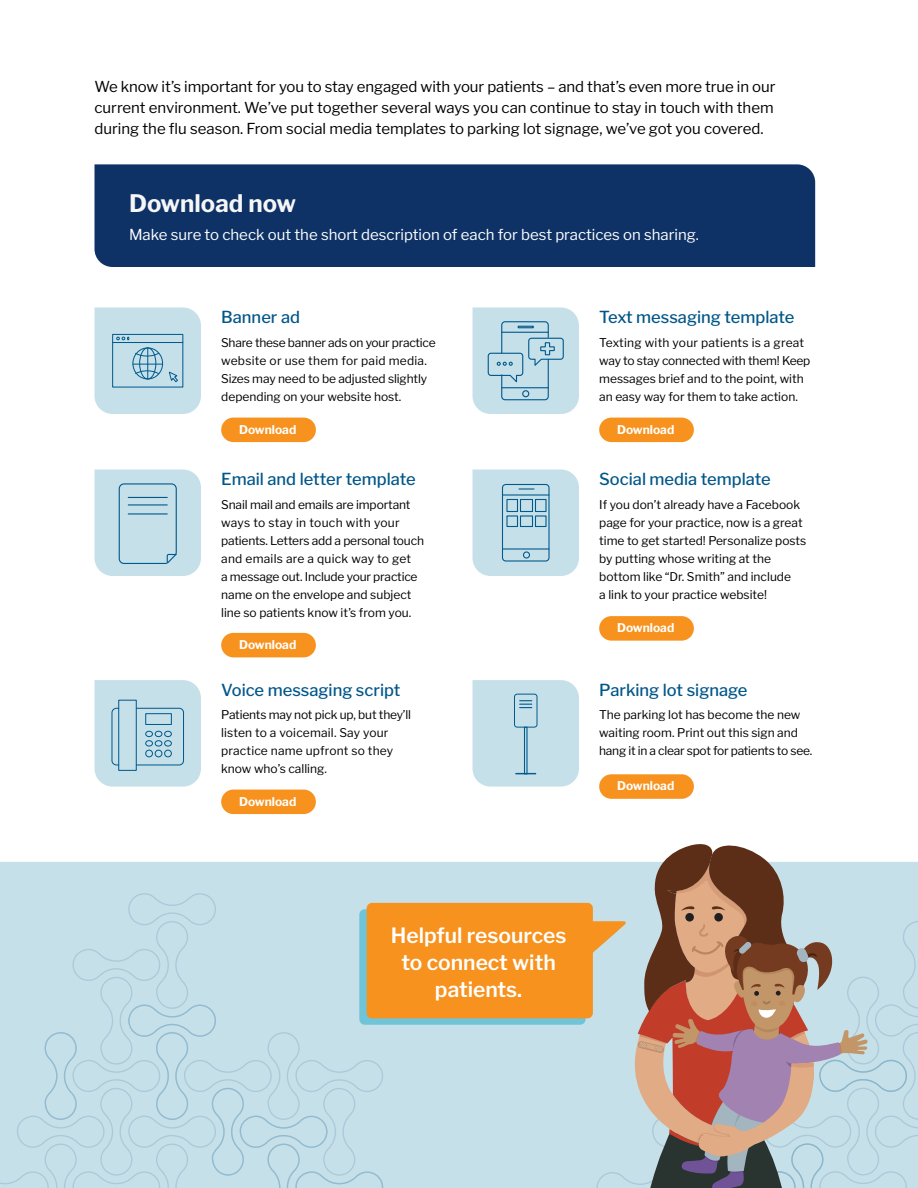
<style>
.page{position:relative;width:918px;height:1188px;background:#fff}
.page>*{position:absolute;margin:0;border:0;box-sizing:border-box;transform-origin:0 0}
.t1{font:700 24px "Libre Franklin";color:#f6f6f6}
.t2{font:600 21px/27px "Libre Franklin";color:#fff;text-align:center}
.t3{font:500 16.5px "Libre Franklin";color:#005689}
.t4{font:15px/21px "Libre Franklin";letter-spacing:-.005em;color:#000}
.t5{font:15px "Libre Franklin";color:#fff}
.t6{font:12px/18px "Libre Franklin";color:#000}
.t7{font:700 12px "Libre Franklin";color:#fff}
</style>
<div class="page">
<div style="left:94px;top:164px;width:721px;height:103px;background:#0e3266"></div>
<svg style="left:94px;top:308px;width:107px;height:106px;background:#bcd9e4"></svg>
<svg style="left:472px;top:308px;width:107px;height:106px;background:#bad7e3"></svg>
<svg style="left:472px;top:470px;width:107px;height:106px;background:#bbd8e3"></svg>
<svg style="left:94px;top:680px;width:107px;height:107px;background:#bcd9e4"></svg>
<svg style="left:94px;top:470px;width:107px;height:106px;background:#bfdbe5"></svg>
<svg style="left:472px;top:680px;width:107px;height:107px;background:#c2dde7"></svg>
<svg style="left:0;top:844px;width:918px;height:344px;background:#c5c7c2"></svg>
<div style="left:221px;top:418px;width:95px;height:24px;background:#f7921e;border-radius:12px"></div>
<div style="left:599px;top:418px;width:95px;height:24px;background:#f7921e;border-radius:12px"></div>
<div style="left:599px;top:616px;width:95px;height:25px;background:#f7921e;border-radius:12px"></div>
<div style="left:599px;top:774px;width:95px;height:25px;background:#f7921e;border-radius:12px"></div>
<div style="left:221px;top:633px;width:95px;height:24px;background:#f7921e;border-radius:12px"></div>
<div style="left:221px;top:790px;width:95px;height:24px;background:#f7921e;border-radius:12px"></div>
<p class="t4" style="left:94px;top:75px;width:683px">We know it’s important for you to stay engaged with your patients – and that’s even more true in our current environment. We’ve put together several ways you can continue to stay in touch with them during the flu season. From social media templates to parking lot signage, we’ve got you covered.</p>
<h1 class="t1" style="left:129px;top:185px;width:168px">Download now</h1>
<p class="t5" style="left:129px;top:223px;width:572px">Make sure to check out the short description of each for best practices on sharing.</p>
<h3 class="t3" style="left:221px;top:305px;width:80px">Banner ad</h3>
<p class="t6" style="left:221px;top:332px;width:216px">Share these banner ads on your practice website or use them for paid media.<br>Sizes may need to be adjusted slightly depending on your website host.</p>
<h3 class="t3" style="left:599px;top:305px;width:197px">Text messaging template</h3>
<p class="t6" style="left:599px;top:332px;width:213px">Texting with your patients is a great way to stay connected with them! Keep messages brief and to the point, with an easy way for them to take action.</p>
<p class="t7" style="left:239px;top:420px;width:59px">Download</p>
<p class="t7" style="left:617px;top:420px;width:59px">Download</p>
<h3 class="t3" style="left:221px;top:467px;width:196px">Email and letter template</h3>
<p class="t6" style="left:221px;top:494px;width:204px">Snail mail and emails are important ways to stay in touch with your patients. Letters add a personal touch and emails are a quick way to get<br>a message out. Include your practice name on the envelope and subject line so patients know it’s from you.</p>
<p class="t7" style="left:239px;top:635px;width:59px">Download</p>
<h3 class="t3" style="left:221px;top:677px;width:181px">Voice messaging script</h3>
<p class="t6" style="left:221px;top:705px;width:191px">Patients may not pick up, but they’ll listen to a voicemail. Say your practice name upfront so they know who’s calling.</p>
<p class="t7" style="left:239px;top:792px;width:59px">Download</p>
<h3 class="t3" style="left:599px;top:467px;width:173px">Social media template</h3>
<p class="t6" style="left:599px;top:494px;width:209px">If you don’t already have a Facebook page for your practice, now is a great time to get started! Personalize posts by putting whose writing at the bottom like “Dr. Smith” and include<br>a link to your practice website!</p>
<p class="t7" style="left:617px;top:618px;width:59px">Download</p>
<h3 class="t3" style="left:599px;top:677px;width:150px">Parking lot signage</h3>
<p class="t6" style="left:599px;top:705px;width:215px">The parking lot has become the new waiting room. Print out this sign and hang it in a clear spot for patients to see.</p>
<p class="t7" style="left:617px;top:777px;width:59px">Download</p>
<h2 class="t2" style="left:391px;top:920px;width:177px">Helpful resources to connect with patients.</h2>
</div>
